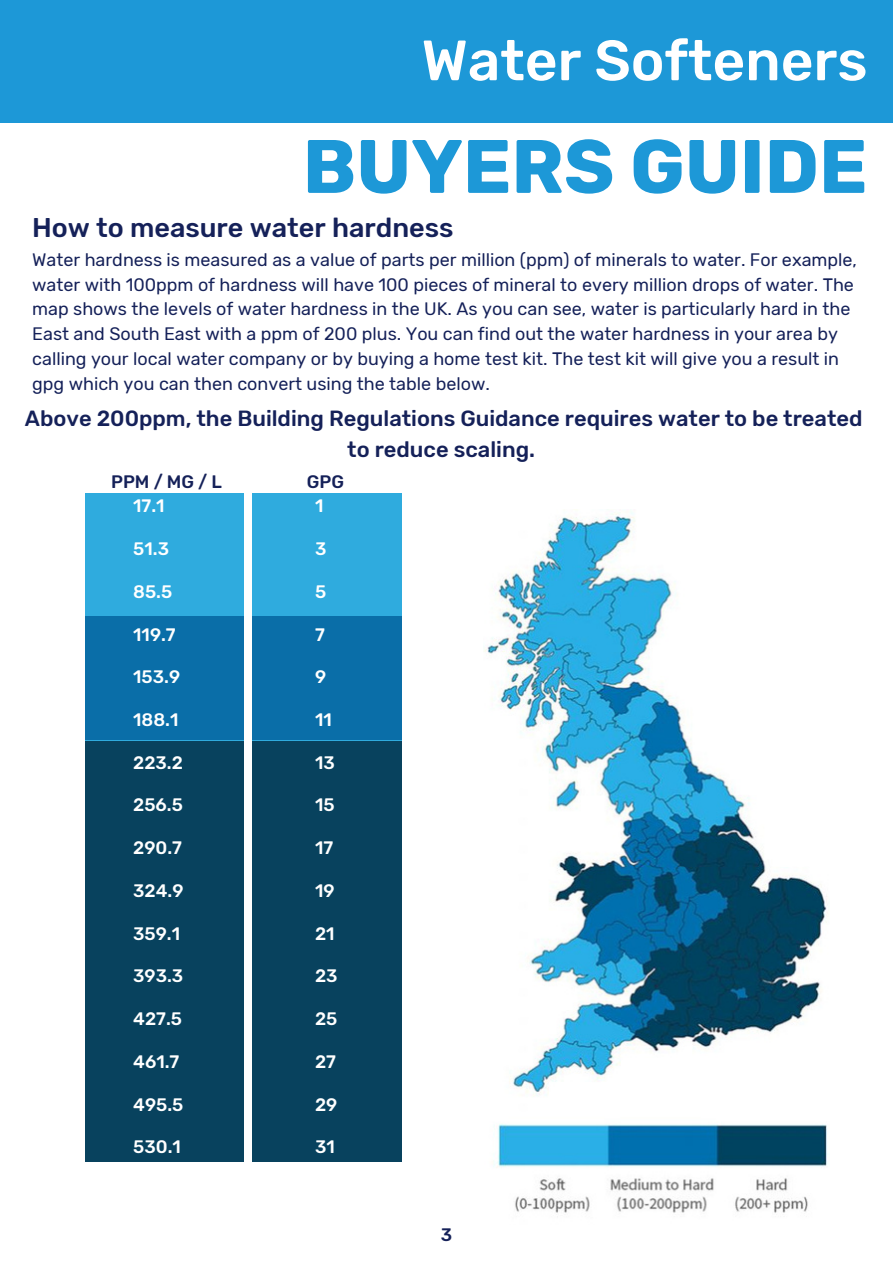
<style>
.page{position:relative;width:893px;height:1264px;background:#fff}
.page>*{position:absolute;margin:0;border:0;box-sizing:border-box;transform-origin:0 0}
.t1{font:700 75.6px "Rubik";color:#1d98d7}
.t2{font:500 56.7px "Rubik";color:#fff}
.t3{font:500 27px "Rubik";color:#152159}
.t4{font:500 21.9px/30.2px "Rubik";color:#152159;text-align:center}
.t5{font:18px/24.8px "Rubik";color:#152159}
.t6{font:500 18px "Rubik";color:#fff}
.t7{font:500 18px "Rubik";color:#152159}
</style>
<div class="page">
<div style="left:0;top:0;width:892px;height:122px;background:#1d98d7"></div>
<img style="left:484px;top:511px;width:344px;height:702px">
<div style="left:85px;top:492px;width:316px;height:668px;background:#2fabde"></div>
<div style="left:85px;top:616px;width:316px;height:124px;background:#0a6ea8"></div>
<div style="left:85px;top:741px;width:316px;height:420px;background:#08425e"></div>
<div style="left:244px;top:409px;width:8px;height:771px;background:#fff"></div>
<h2 class="t2" style="left:421px;top:27px;width:447px">Water Softeners</h2>
<h1 class="t1" style="left:303px;top:122px;width:566px">BUYERS GUIDE</h1>
<h3 class="t3" style="left:32px;top:212px;width:423px">How to measure water hardness</h3>
<p class="t5" style="left:32px;top:247px;width:826px">Water hardness is measured as a value of parts per million (ppm) of minerals to water. For example, water with 100ppm of hardness will have 100 pieces of mineral to every million drops of water. The map shows the levels of water hardness in the UK. As you can see, water is particularly hard in the East and South East with a ppm of 200 plus. You can find out the water hardness in your area by calling your local water company or by buying a home test kit. The test kit will give you a result in gpg which you can then convert using the table below.</p>
<p class="t4" style="left:25px;top:404px;width:839px">Above 200ppm, the Building Regulations Guidance requires water to be treated to reduce scaling.</p>
<p class="t7" style="left:111px;top:471px;width:112px">PPM / MG / L</p>
<p class="t7" style="left:307px;top:471px;width:39px">GPG</p>
<p class="t6" style="left:133px;top:495px;width:33px">17.1</p>
<p class="t6" style="left:133px;top:538px;width:37px">51.3</p>
<p class="t6" style="left:133px;top:581px;width:40px">85.5</p>
<p class="t6" style="left:133px;top:623px;width:44px">119.7</p>
<p class="t6" style="left:133px;top:666px;width:48px">153.9</p>
<p class="t6" style="left:133px;top:709px;width:47px">188.1</p>
<p class="t6" style="left:133px;top:752px;width:51px">223.2</p>
<p class="t6" style="left:133px;top:794px;width:51px">256.5</p>
<p class="t6" style="left:133px;top:837px;width:50px">290.7</p>
<p class="t6" style="left:133px;top:880px;width:52px">324.9</p>
<p class="t6" style="left:133px;top:922px;width:48px">359.1</p>
<p class="t6" style="left:133px;top:965px;width:51px">393.3</p>
<p class="t6" style="left:133px;top:1008px;width:50px">427.5</p>
<p class="t6" style="left:133px;top:1051px;width:48px">461.7</p>
<p class="t6" style="left:133px;top:1093px;width:52px">495.5</p>
<p class="t6" style="left:133px;top:1136px;width:49px">530.1</p>
<p class="t6" style="left:315px;top:495px;width:10px">1</p>
<p class="t6" style="left:315px;top:538px;width:13px">3</p>
<p class="t6" style="left:315px;top:581px;width:13px">5</p>
<p class="t6" style="left:315px;top:623px;width:11px">7</p>
<p class="t6" style="left:315px;top:666px;width:13px">9</p>
<p class="t6" style="left:315px;top:709px;width:18px">11</p>
<p class="t6" style="left:315px;top:752px;width:21px">13</p>
<p class="t6" style="left:315px;top:794px;width:21px">15</p>
<p class="t6" style="left:315px;top:837px;width:20px">17</p>
<p class="t6" style="left:315px;top:880px;width:21px">19</p>
<p class="t6" style="left:315px;top:922px;width:21px">21</p>
<p class="t6" style="left:315px;top:965px;width:24px">23</p>
<p class="t6" style="left:315px;top:1008px;width:24px">25</p>
<p class="t6" style="left:315px;top:1051px;width:22px">27</p>
<p class="t6" style="left:315px;top:1093px;width:24px">29</p>
<p class="t6" style="left:315px;top:1136px;width:21px">31</p>
<p class="t7" style="left:440px;top:1224px;width:13px">3</p>
</div>
